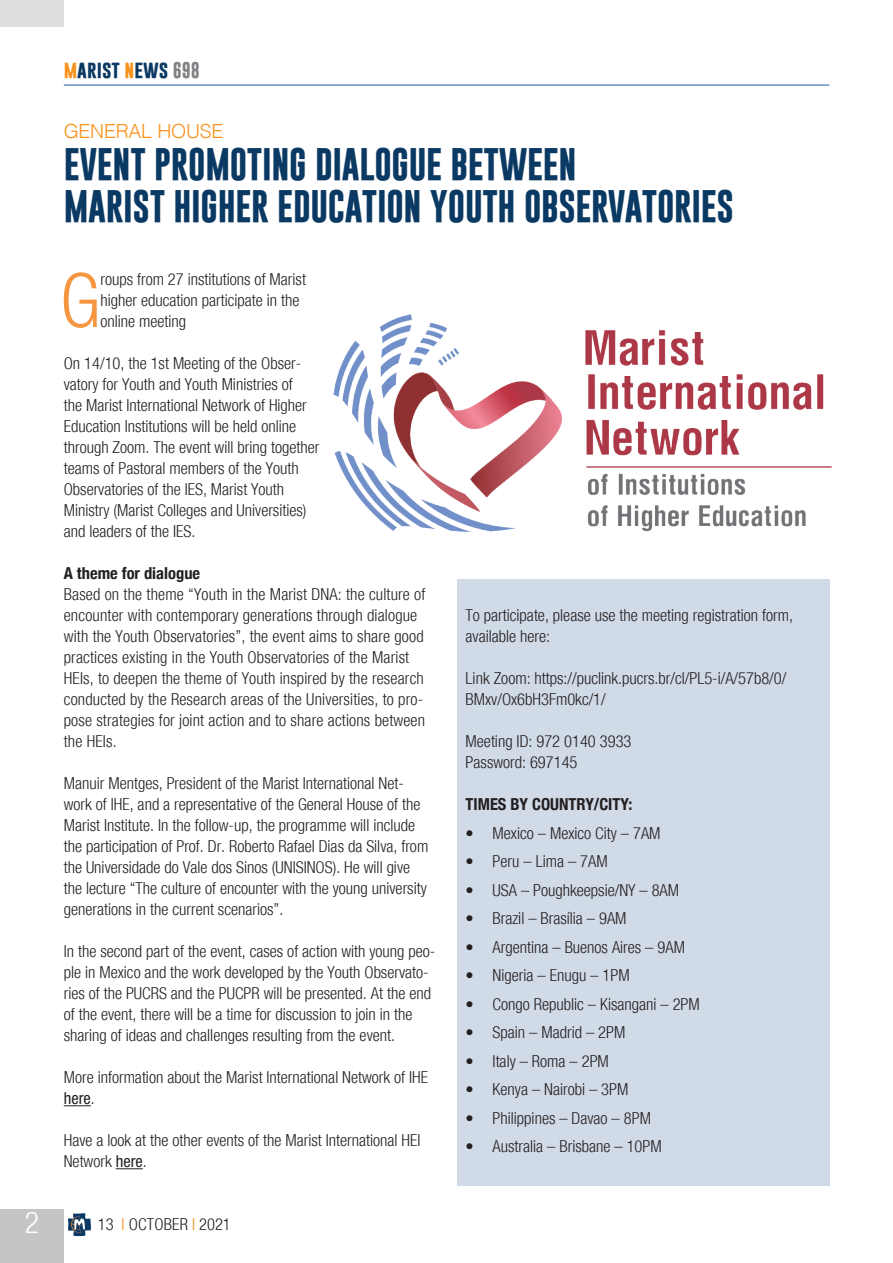
<style>
.page{position:relative;width:893px;height:1263px;background:#fff}
.page>*{position:absolute;margin:0;border:0;box-sizing:border-box;transform-origin:0 0}
.Testo_sinEspacio{font:300 condensed 75.3px "Helvetica Neue";color:#f79641}
.Titolo{font:700 33px "Gobold";letter-spacing:-.01em;color:#0a3963}
.t1{font:300 condensed 30px "Helvetica Neue";color:#fff}
.sommario{font:300 19.5px "Helvetica";letter-spacing:-.015em;color:#f7931d}
.t2{font:700 18px "Gobold";color:#0a3963}
.Testo_sinEspacio-2{font:300 condensed 16.5px/21px "Helvetica Neue";color:#231f20}
.Testo_sinEspacio-3{font:700 condensed 16.5px "Helvetica Neue";color:#231f20}
.s1{color:#f7931d}
.s2{font-size:16.5px;color:#808285}
.s3{font-weight:400}
</style>
<div class="page">
<div style="left:0;top:1209px;width:64px;height:54px;background:#c4c5c4"></div>
<hr style="left:64px;top:85px;width:765px;height:1px;background:#175d9e">
<svg style="left:68px;top:1213px;width:23px;height:23px"></svg>
<div style="left:0;top:0;width:64px;height:27px;background:#dddede"></div>
<svg style="left:64px;top:1105px;width:27px;height:1px"></svg>
<svg style="left:116px;top:1168px;width:27px;height:1px"></svg>
<img style="left:333px;top:315px;width:498px;height:216px">
<div style="left:457px;top:579px;width:372px;height:607px;background:#d1dae7"></div>
<p class="t2" style="left:64px;top:57px;width:138px"><span class="s1">m</span>arist <span class="s1">n</span>ews <span class="s2">698</span></p>
<p class="sommario" style="left:64px;top:114px;width:161px">GENERAL HOUSE</p>
<p class="Titolo" style="left:64px;top:143px;width:514px">EVENT PROMOTING DIALOGUE BETWEEN</p>
<p class="Titolo" style="left:64px;top:185px;width:672px">MARIST HIGHER EDUCATION YOUTH OBSERVATORIES</p>
<p class="Testo_sinEspacio" style="left:60px;top:257px;width:42px">G</p>
<p class="Testo_sinEspacio-2" style="left:100px;top:269px;width:207px">roups from 27 institutions of Marist higher education participate in the online meeting</p>
<p class="Testo_sinEspacio-2" style="left:64px;top:353px;width:257px">On 14/10, the 1st Meeting of the Obser&shy;vatory for Youth and Youth Ministries of<br>the Marist International Network of Higher Education Institutions will be held online through Zoom. The event will bring together teams of Pastoral members of the Youth Observatories of the IES, Marist Youth Ministry (Marist Colleges and Universities) and leaders of the IES.</p>
<p class="Testo_sinEspacio-3" style="left:64px;top:559px;width:138px">A theme for dialogue</p>
<p class="Testo_sinEspacio-2" style="left:64px;top:584px;width:363px">Based on the theme “Youth in the Marist DNA: the culture of encounter with contemporary generations through dialogue with the Youth Observatories”, the event aims to share good practices existing in the Youth Observatories of the Marist HEIs, to deepen the theme of Youth inspired by the research conducted by the Research areas of the Universities, to pro&shy;pose strategies for joint action and to share actions between the HEIs.</p>
<p class="Testo_sinEspacio-2" style="left:64px;top:773px;width:366px">Manuir Mentges, President of the Marist International Net&shy;work of IHE, and a representative of the General House of the Marist Institute. In the follow-up, the programme will include the participation of Prof. Dr. Roberto Rafael Dias da Silva, from the Universidade do Vale dos Sinos (UNISINOS). He will give the lecture “The culture of encounter with the young university generations in the current scenarios”.</p>
<p class="Testo_sinEspacio-2" style="left:64px;top:941px;width:373px">In the second part of the event, cases of action with young peo&shy;ple in Mexico and the work developed by the Youth Observato&shy;ries of the PUCRS and the PUCPR will be presented. At the end of the event, there will be a time for discussion to join in the sharing of ideas and challenges resulting from the event.</p>
<p class="Testo_sinEspacio-2" style="left:64px;top:1067px;width:366px">More information about the Marist International Network of IHE <span class="s3">here</span>.</p>
<p class="Testo_sinEspacio-2" style="left:64px;top:1130px;width:358px">Have a look at the other events of the Marist International HEI<br>Network <span class="s3">here</span>.</p>
<h3 class="t1" style="left:25px;top:1205px;width:16px">2</h3>
<p class="Testo_sinEspacio-2" style="left:98px;top:1214px;width:135px">13 <span class="s1">I</span> OCTOBER <span class="s1">I</span> 2021</p>
<p class="Testo_sinEspacio-2" style="left:466px;top:605px;width:329px">To participate, please use the meeting registration form, available here:</p>
<p class="Testo_sinEspacio-2" style="left:466px;top:668px;width:322px">Link Zoom: https://puclink.pucrs.br/cl/PL5-i/A/57b8/0/<br>BMxv/Ox6bH3Fm0kc/1/</p>
<p class="Testo_sinEspacio-2" style="left:466px;top:731px;width:167px">Meeting ID: 972 0140 3933</p>
<p class="Testo_sinEspacio-2" style="left:466px;top:752px;width:113px">Password: 697145</p>
<p class="Testo_sinEspacio-3" style="left:466px;top:790px;width:168px">TIMES BY COUNTRY/CITY:</p>
<p class="Testo_sinEspacio-2" style="left:466px;top:822px;width:196px">• Mexico – Mexico City – 7AM</p>
<p class="Testo_sinEspacio-2" style="left:466px;top:851px;width:144px">• Peru – Lima – 7AM</p>
<p class="Testo_sinEspacio-2" style="left:466px;top:879px;width:215px">• USA – Poughkeepsie/NY – 8AM</p>
<p class="Testo_sinEspacio-2" style="left:466px;top:908px;width:162px">• Brazil – Brasília – 9AM</p>
<p class="Testo_sinEspacio-2" style="left:466px;top:936px;width:221px">• Argentina – Buenos Aires – 9AM</p>
<p class="Testo_sinEspacio-2" style="left:466px;top:965px;width:166px">• Nigeria – Enugu – 1PM</p>
<p class="Testo_sinEspacio-2" style="left:466px;top:993px;width:236px">• Congo Republic – Kisangani – 2PM</p>
<p class="Testo_sinEspacio-2" style="left:466px;top:1022px;width:161px">• Spain – Madrid – 2PM</p>
<p class="Testo_sinEspacio-2" style="left:466px;top:1050px;width:145px">• Italy – Roma – 2PM</p>
<p class="Testo_sinEspacio-2" style="left:466px;top:1079px;width:164px">• Kenya – Nairobi – 3PM</p>
<p class="Testo_sinEspacio-2" style="left:466px;top:1107px;width:187px">• Philippines – Davao – 8PM</p>
<p class="Testo_sinEspacio-2" style="left:466px;top:1136px;width:198px">• Australia – Brisbane – 10PM</p>
</div>
